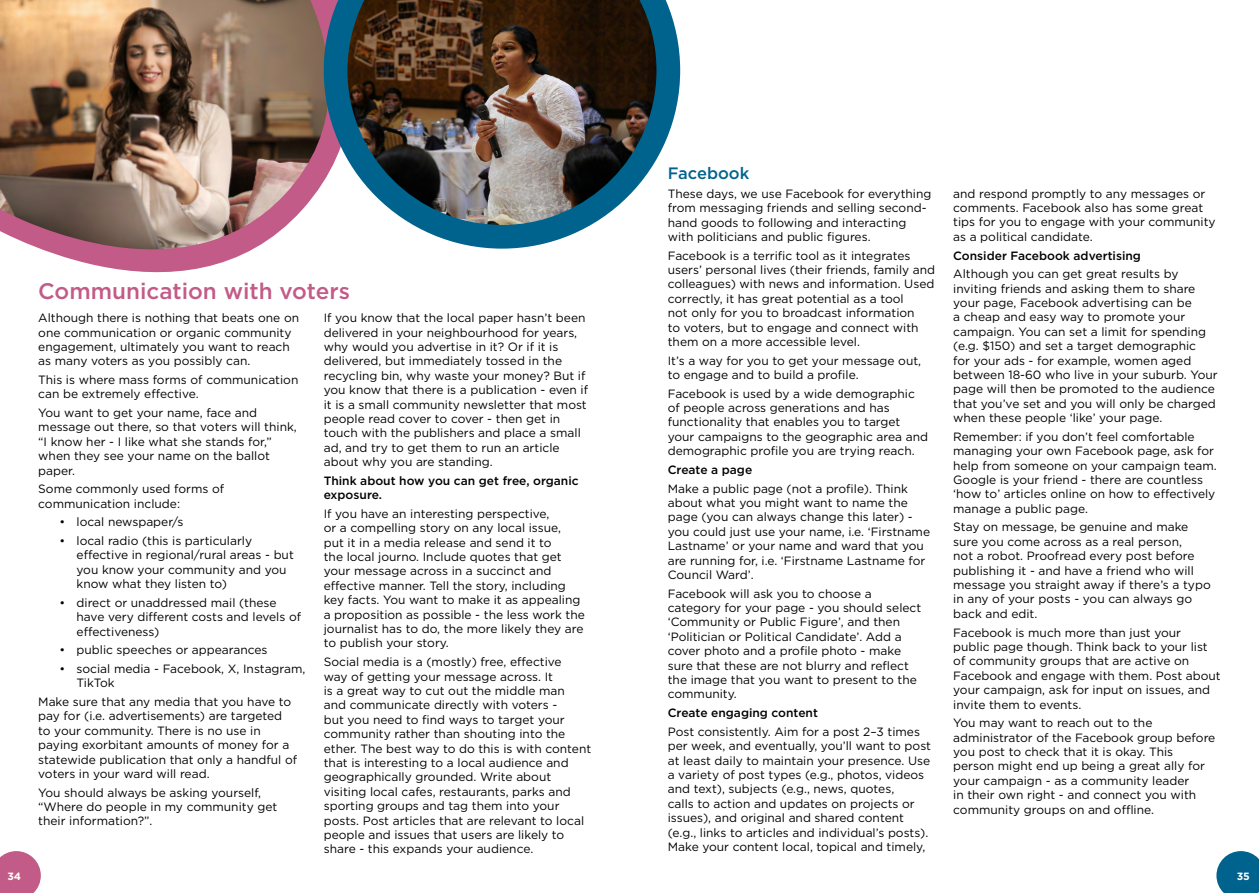
<style>
.page{position:relative;width:1259px;height:893px;background:#fff}
.page>*{position:absolute;margin:0;border:0;box-sizing:border-box;transform-origin:0 0}
.t1{font:500 22.5px "Gotham";color:#c25b88}
.t2{font:500 16.5px "Gotham";color:#00638d}
.t3{font:12px/14.4px "Gotham";color:#000}
.t4{font:500 12px/14.4px "Gotham";color:#000}
.t5{font:700 10.5px "Gotham";color:#fff}
</style>
<div class="page">
<svg style="left:0;top:851px;width:41px;height:42px;background:#c96f96"></svg>
<svg style="left:1216px;top:851px;width:43px;height:42px;background:#21779c"></svg>
<svg style="left:71px;top:259px;width:160px;height:14px;fill:#c25b88"></svg>
<img style="left:0;top:0;width:324px;height:259px">
<svg style="left:324px;top:0;width:356px;height:249px"></svg>
<img style="left:347px;top:0;width:309px;height:225px">
<h1 class="t1" style="left:38px;top:277px;width:313px">Communication with voters</h1>
<p class="t3" style="left:38px;top:310px;width:262px">Although there is nothing that beats one on one communication or organic community engagement, ultimately you want to reach as many voters as you possibly can.</p>
<p class="t3" style="left:38px;top:372px;width:262px">This is where mass forms of communication can be extremely effective.</p>
<p class="t3" style="left:38px;top:405px;width:260px">You want to get your name, face and message out there, so that voters will think, “I know her - I like what she stands for,” when they see your name on the ballot paper.</p>
<p class="t3" style="left:38px;top:482px;width:187px">Some commonly used forms of communication include:</p>
<p class="t3" style="left:60px;top:515px;width:125px">• local newspaper/s</p>
<p class="t3" style="left:77px;top:533px;width:219px;text-indent:-17px">• local radio (this is particularly effective in regional/rural areas - but you know your community and you know what they listen to)</p>
<p class="t3" style="left:77px;top:595px;width:226px;text-indent:-17px">• direct or unaddressed mail (these have very different costs and levels of effectiveness)</p>
<p class="t3" style="left:60px;top:643px;width:209px">• public speeches or appearances</p>
<p class="t3" style="left:77px;top:661px;width:230px;text-indent:-17px">• social media - Facebook, X, Instagram,<br>TikTok</p>
<p class="t3" style="left:38px;top:694px;width:260px">Make sure that any media that you have to pay for (i.e. advertisements) are targeted to your community. There is no use in paying exorbitant amounts of money for a statewide publication that only a handful of voters in your ward will read.</p>
<p class="t3" style="left:38px;top:785px;width:240px">You should always be asking yourself, “Where do people in my community get their information?”.</p>
<p class="t3" style="left:324px;top:310px;width:266px">If you know that the local paper hasn’t been delivered in your neighbourhood for years, why would you advertise in it? Or if it is delivered, but immediately tossed in the recycling bin, why waste your money? But if you know that there is a publication - even if it is a small community newsletter that most people read cover to cover - then get in touch with the publishers and place a small ad, and try to get them to run an article about why you are standing.</p>
<p class="t4" style="left:324px;top:473px;width:256px">Think about how you can get free, organic exposure.</p>
<p class="t3" style="left:324px;top:506px;width:263px">If you have an interesting perspective,<br>or a compelling story on any local issue,<br>put it in a media release and send it to<br>the local journo. Include quotes that get your message across in a succinct and effective manner. Tell the story, including key facts. You want to make it as appealing a proposition as possible - the less work the journalist has to do, the more likely they are to publish your story.</p>
<p class="t3" style="left:324px;top:654px;width:269px">Social media is a (mostly) free, effective<br>way of getting your message across. It<br>is a great way to cut out the middle man<br>and communicate directly with voters -<br>but you need to find ways to target your community rather than shouting into the ether. The best way to do this is with content that is interesting to a local audience and geographically grounded. Write about visiting local cafes, restaurants, parks and sporting groups and tag them into your posts. Post articles that are relevant to local people and issues that users are likely to share - this expands your audience.</p>
<h2 class="t2" style="left:668px;top:162px;width:83px">Facebook</h2>
<p class="t3" style="left:668px;top:186px;width:265px">These days, we use Facebook for everything from messaging friends and selling second&shy;hand goods to following and interacting with politicians and public figures.</p>
<p class="t3" style="left:668px;top:248px;width:269px">Facebook is a terrific tool as it integrates users’ personal lives (their friends, family and colleagues) with news and information. Used correctly, it has great potential as a tool<br>not only for you to broadcast information<br>to voters, but to engage and connect with them on a more accessible level.</p>
<p class="t3" style="left:668px;top:353px;width:255px">It’s a way for you to get your message out, to engage and to build a profile.</p>
<p class="t3" style="left:668px;top:386px;width:262px">Facebook is used by a wide demographic of people across generations and has functionality that enables you to target your campaigns to the geographic area and demographic profile you are trying reach.</p>
<p class="t4" style="left:668px;top:462px;width:86px">Create a page</p>
<p class="t3" style="left:668px;top:481px;width:264px">Make a public page (not a profile). Think about what you might want to name the page (you can always change this later) - you could just use your name, i.e. ‘Firstname Lastname’ or your name and ward that you are running for, i.e. ‘Firstname Lastname for Council Ward’.</p>
<p class="t3" style="left:668px;top:586px;width:255px">Facebook will ask you to choose a category for your page - you should select ‘Community or Public Figure’, and then ‘Politician or Political Candidate’. Add a cover photo and a profile photo - make sure that these are not blurry and reflect the image that you want to present to the community.</p>
<p class="t4" style="left:668px;top:705px;width:152px">Create engaging content</p>
<p class="t3" style="left:668px;top:724px;width:265px">Post consistently. Aim for a post 2–3 times per week, and eventually, you’ll want to post at least daily to maintain your presence. Use a variety of post types (e.g., photos, videos and text), subjects (e.g., news, quotes,<br>calls to action and updates on projects or issues), and original and shared content (e.g., links to articles and individual’s posts).<br>Make your content local, topical and timely,</p>
<p class="t3" style="left:953px;top:186px;width:264px">and respond promptly to any messages or comments. Facebook also has some great tips for you to engage with your community as a political candidate.</p>
<p class="t4" style="left:953px;top:248px;width:189px">Consider Facebook advertising</p>
<p class="t3" style="left:953px;top:266px;width:266px">Although you can get great results by inviting friends and asking them to share your page, Facebook advertising can be<br>a cheap and easy way to promote your campaign. You can set a limit for spending (e.g. $150) and set a target demographic<br>for your ads - for example, women aged between 18-60 who live in your suburb. Your page will then be promoted to the audience that you’ve set and you will only be charged when these people ‘like’ your page.</p>
<p class="t3" style="left:953px;top:429px;width:265px">Remember: if you don’t feel comfortable managing your own Facebook page, ask for help from someone on your campaign team.<br>Google is your friend - there are countless ‘how to’ articles online on how to effectively manage a public page.</p>
<p class="t3" style="left:953px;top:520px;width:259px">Stay on message, be genuine and make sure you come across as a real person,<br>not a robot. Proofread every post before publishing it - and have a friend who will message you straight away if there’s a typo in any of your posts - you can always go back and edit.</p>
<p class="t3" style="left:953px;top:625px;width:269px">Facebook is much more than just your<br>public page though. Think back to your list of community groups that are active on Facebook and engage with them. Post about your campaign, ask for input on issues, and invite them to events.</p>
<p class="t3" style="left:953px;top:715px;width:264px">You may want to reach out to the administrator of the Facebook group before you post to check that it is okay. This person might end up being a great ally for your campaign - as a community leader<br>in their own right - and connect you with community groups on and offline.</p>
<p class="t5" style="left:7px;top:869px;width:15px">34</p>
<p class="t5" style="left:1236px;top:869px;width:15px">35</p>
</div>
